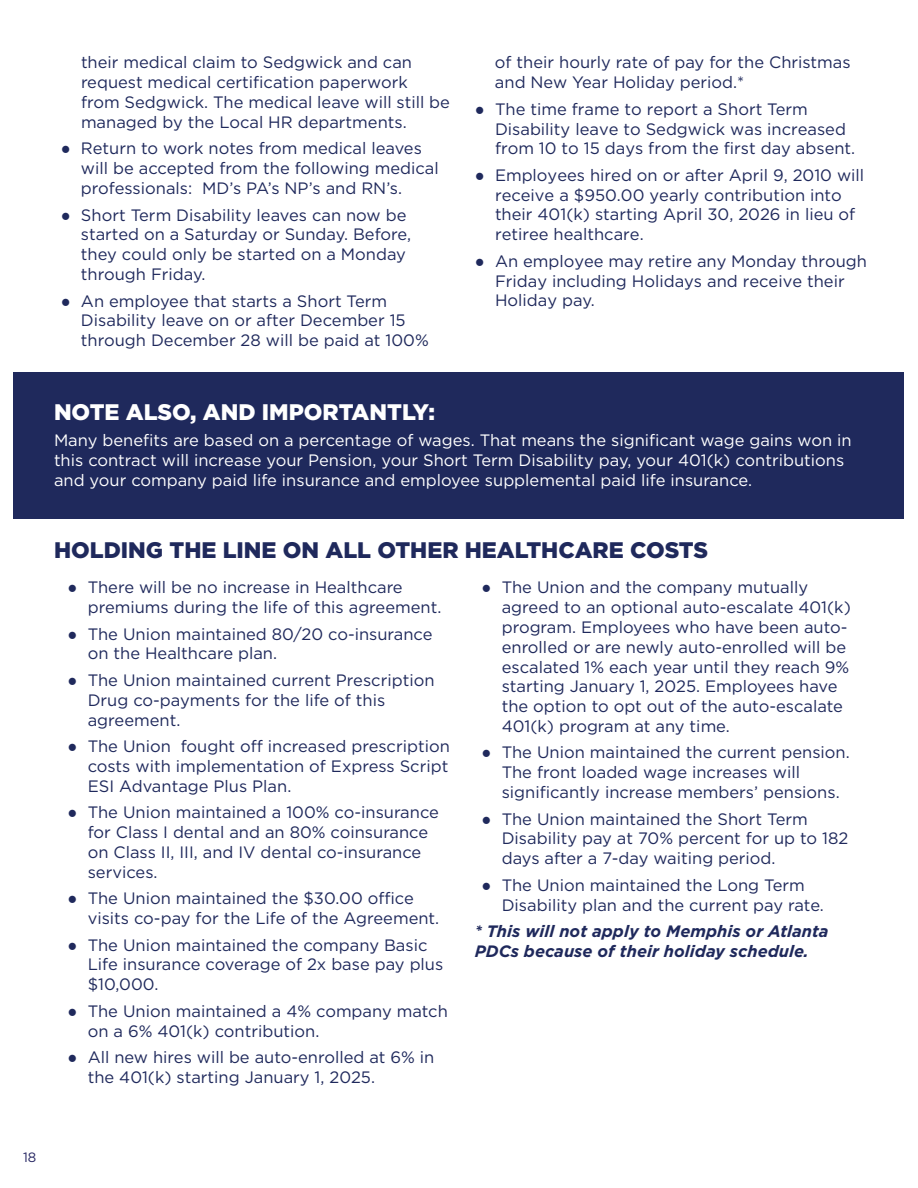
<style>
.page{position:relative;width:918px;height:1188px;background:#fff}
.page>*{position:absolute;margin:0;border:0;box-sizing:border-box;transform-origin:0 0}
.Body_1{font:900 22.5px "Gotham";color:#1f295c}
.Body_1-2{font:900 22.5px "Gotham";color:#fff}
.t1{font:16.5px/19.8px "Gotham";color:#1f295c}
.Body_1-3{font:16.5px/19.8px "Gotham";color:#fff}
.Body_1-4{font:italic 700 16.5px/19.8px "Gotham";color:#1f295c}
.t2{font:13.5px "Gotham";color:#272763}
.s1{font-family:"Helvetica";font-weight:700}
</style>
<div class="page">
<div style="left:14px;top:372px;width:890px;height:146px;background:#1f295c"></div>
<p class="t1" style="left:81px;top:52px;width:371px">their medical claim to Sedgwick and can request medical certification paperwork from Sedgwick. The medical leave will still be managed by the Local HR departments.</p>
<p class="t1" style="left:81px;top:138px;width:359px;text-indent:-20px"><span class="s1">●</span> Return to work notes from medical leaves will be accepted from the following medical professionals: MD’s PA’s NP’s and RN’s.</p>
<p class="t1" style="left:81px;top:204px;width:332px;text-indent:-20px"><span class="s1">●</span> Short Term Disability leaves can now be started on a Saturday or Sunday. Before, they could only be started on a Monday through Friday.</p>
<p class="t1" style="left:81px;top:290px;width:349px;text-indent:-20px"><span class="s1">●</span> An employee that starts a Short Term<br>Disability leave on or after December 15 through December 28 will be paid at 100%</p>
<p class="t1" style="left:495px;top:52px;width:357px">of their hourly rate of pay for the Christmas and New Year Holiday period.*</p>
<p class="t1" style="left:495px;top:99px;width:362px;text-indent:-20px"><span class="s1">●</span> The time frame to report a Short Term<br>Disability leave to Sedgwick was increased from 10 to 15 days from the first day absent.</p>
<p class="t1" style="left:495px;top:165px;width:371px;text-indent:-20px"><span class="s1">●</span> Employees hired on or after April 9, 2010 will receive a $950.00 yearly contribution into their 401(k) starting April 30, 2026 in lieu of retiree healthcare.</p>
<p class="t1" style="left:495px;top:251px;width:373px;text-indent:-20px"><span class="s1">●</span> An employee may retire any Monday through<br>Friday including Holidays and receive their<br>Holiday pay.</p>
<p class="Body_1-2" style="left:54px;top:396px;width:382px">NOTE ALSO, AND IMPORTANTLY:</p>
<p class="Body_1-3" style="left:54px;top:430px;width:799px">Many benefits are based on a percentage of wages. That means the significant wage gains won in this contract will increase your Pension, your Short Term Disability pay, your 401(k) contributions and your company paid life insurance and employee supplemental paid life insurance.</p>
<p class="Body_1" style="left:54px;top:535px;width:656px">HOLDING THE LINE ON ALL OTHER HEALTHCARE COSTS</p>
<p class="t1" style="left:88px;top:577px;width:355px;text-indent:-20px"><span class="s1">●</span> There will be no increase in Healthcare premiums during the life of this agreement.</p>
<p class="t1" style="left:88px;top:624px;width:346px;text-indent:-20px"><span class="s1">●</span> The Union maintained 80/20 co-insurance on the Healthcare plan.</p>
<p class="t1" style="left:88px;top:670px;width:348px;text-indent:-20px"><span class="s1">●</span> The Union maintained current Prescription<br>Drug co-payments for the life of this agreement.</p>
<p class="t1" style="left:88px;top:736px;width:364px;text-align:justify;text-indent:-20px"><span class="s1">●</span> The Union fought off increased prescription costs with implementation of Express Script ESI Advantage Plus Plan.</p>
<p class="t1" style="left:88px;top:802px;width:353px;text-indent:-20px"><span class="s1">●</span> The Union maintained a 100% co-insurance for Class I dental and an 80% coinsurance on Class II, III, and IV dental co-insurance services.</p>
<p class="t1" style="left:88px;top:888px;width:353px;text-indent:-20px"><span class="s1">●</span> The Union maintained the $30.00 office visits co-pay for the Life of the Agreement.</p>
<p class="t1" style="left:88px;top:935px;width:357px;text-indent:-20px"><span class="s1">●</span> The Union maintained the company Basic<br>Life insurance coverage of 2x base pay plus $10,000.</p>
<p class="t1" style="left:88px;top:1001px;width:362px;text-indent:-20px"><span class="s1">●</span> The Union maintained a 4% company match on a 6% 401(k) contribution.</p>
<p class="t1" style="left:88px;top:1047px;width:348px;text-indent:-20px"><span class="s1">●</span> All new hires will be auto-enrolled at 6% in the 401(k) starting January 1, 2025.</p>
<p class="t1" style="left:502px;top:577px;width:351px;text-indent:-20px"><span class="s1">●</span> The Union and the company mutually agreed to an optional auto-escalate 401(k) program. Employees who have been auto&shy;enrolled or are newly auto-enrolled will be escalated 1% each year until they reach 9% starting January 1, 2025. Employees have the option to opt out of the auto-escalate 401(k) program at any time.</p>
<p class="t1" style="left:502px;top:742px;width:350px;text-indent:-20px"><span class="s1">●</span> The Union maintained the current pension.<br>The front loaded wage increases will significantly increase members’ pensions.</p>
<p class="t1" style="left:502px;top:809px;width:348px;text-indent:-20px"><span class="s1">●</span> The Union maintained the Short Term<br>Disability pay at 70% percent for up to 182 days after a 7-day waiting period.</p>
<p class="t1" style="left:502px;top:875px;width:324px;text-indent:-20px"><span class="s1">●</span> The Union maintained the Long Term<br>Disability plan and the current pay rate.</p>
<p class="Body_1-4" style="left:475px;top:921px;width:355px">* This will not apply to Memphis or Atlanta<br>PDCs because of their holiday schedule.</p>
<p class="t2" style="left:23px;top:1149px;width:15px">18</p>
</div>
